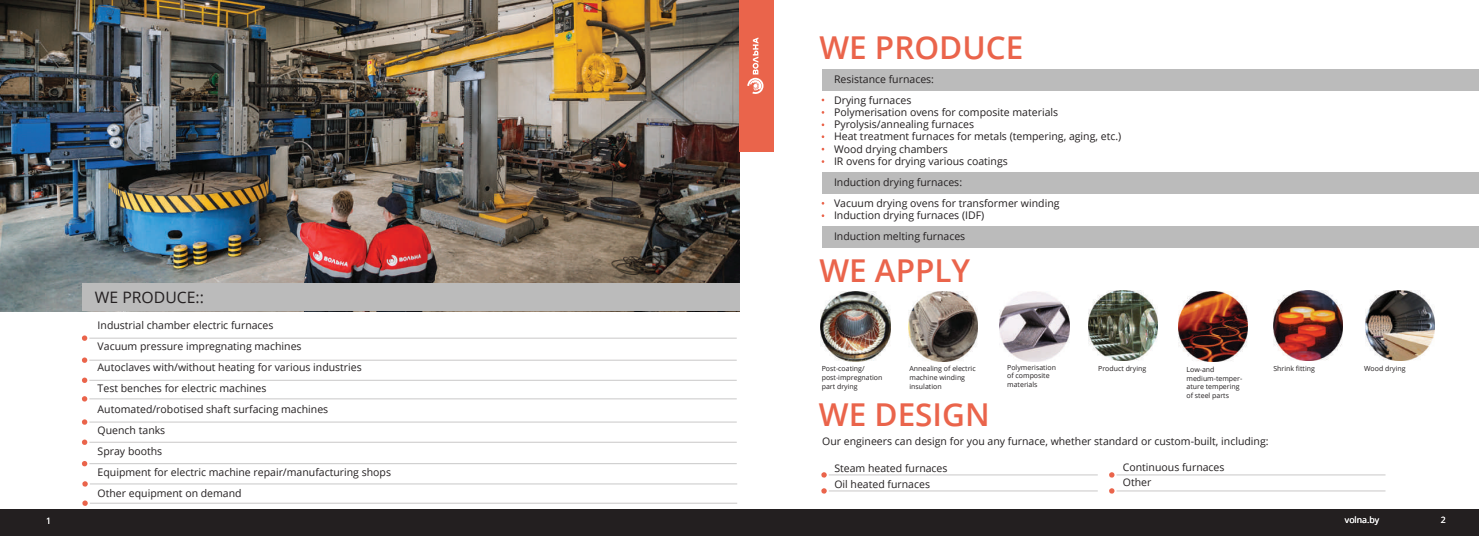
<style>
.page{position:relative;width:1479px;height:536px;background:#fff}
.page>*{position:absolute;margin:0;border:0;box-sizing:border-box;transform-origin:0 0}
.t1{font:600 31.5px "Open Sans";color:#ea644b}
.t2{font:15.75px "Open Sans";color:#231f20}
.t3{font:10.5px/21px "Open Sans";color:#231f20}
.t4{font:8.75px "Open Sans";color:#fff}
.t5{font:7px/8.8px "Open Sans";color:#231f20}
</style>
<div class="page">
<img style="left:0;top:0;width:739px;height:311px">
<div style="left:0;top:509px;width:1478px;height:27px;background:#231f20"></div>
<div style="left:739px;top:0;width:34px;height:151px;background:#ea644b"></div>
<svg style="left:747px;top:37px;width:16px;height:57px"></svg>
<div style="left:82px;top:283px;width:657px;height:28px;background:#bbb"></div>
<svg style="left:82px;top:357px;width:5px;height:6px"></svg>
<hr style="left:89px;top:360px;width:647px;height:1px;background:#c9c8c8">
<svg style="left:82px;top:335px;width:5px;height:6px"></svg>
<hr style="left:89px;top:338px;width:647px;height:1px;background:#c9c8c8">
<svg style="left:82px;top:377px;width:5px;height:6px"></svg>
<hr style="left:89px;top:380px;width:647px;height:1px;background:#c9c8c8">
<svg style="left:82px;top:396px;width:5px;height:6px"></svg>
<hr style="left:89px;top:398px;width:647px;height:1px;background:#c9c8c8">
<svg style="left:82px;top:419px;width:5px;height:6px"></svg>
<hr style="left:89px;top:421px;width:647px;height:1px;background:#c9c8c8">
<svg style="left:82px;top:439px;width:5px;height:6px"></svg>
<hr style="left:89px;top:442px;width:647px;height:1px;background:#c9c8c8">
<svg style="left:82px;top:461px;width:5px;height:5px"></svg>
<hr style="left:89px;top:463px;width:647px;height:1px;background:#c9c8c8">
<div style="left:822px;top:69px;width:656px;height:22px;background:#bbb"></div>
<div style="left:822px;top:173px;width:656px;height:21px;background:#bbb"></div>
<div style="left:822px;top:227px;width:656px;height:21px;background:#bbb"></div>
<svg style="left:821px;top:488px;width:5px;height:6px"></svg>
<hr style="left:828px;top:490px;width:269px;height:1px;background:#c9c8c8">
<svg style="left:821px;top:472px;width:5px;height:6px"></svg>
<hr style="left:828px;top:474px;width:269px;height:1px;background:#c9c8c8">
<svg style="left:1109px;top:472px;width:5px;height:6px"></svg>
<hr style="left:1116px;top:474px;width:269px;height:1px;background:#c9c8c8">
<img style="left:1365px;top:291px;width:69px;height:69px">
<svg style="left:1109px;top:488px;width:5px;height:6px"></svg>
<hr style="left:1116px;top:490px;width:269px;height:1px;background:#c9c8c8">
<img style="left:1273px;top:291px;width:69px;height:69px">
<svg style="left:82px;top:481px;width:6px;height:6px"></svg>
<hr style="left:90px;top:483px;width:647px;height:1px;background:#c9c8c8">
<svg style="left:82px;top:500px;width:6px;height:6px"></svg>
<hr style="left:90px;top:503px;width:647px;height:1px;background:#c9c8c8">
<img style="left:820px;top:291px;width:70px;height:70px">
<img style="left:999px;top:292px;width:70px;height:69px">
<img style="left:908px;top:291px;width:69px;height:70px">
<img style="left:1178px;top:292px;width:69px;height:69px">
<img style="left:1088px;top:291px;width:69px;height:69px">
<h1 class="t1" style="left:819px;top:26px;width:205px">WE PRODUCE</h1>
<p class="t3" style="left:834px;top:68px;width:101px">Resistance furnaces:<br>Drying furnaces</p>
<p class="t3" style="left:834px;top:106px;width:289px;line-height:12.2px">Polymerisation ovens for composite materials Pyrolysis/annealing furnaces<br>Heat treatment furnaces for metals (tempering, aging, etc.)<br>Wood drying chambers<br>IR ovens for drying various coatings</p>
<p class="t3" style="left:834px;top:171px;width:227px">Induction drying furnaces:<br>Vacuum drying ovens for transformer winding</p>
<p class="t3" style="left:834px;top:205px;width:152px">Induction drying furnaces (IDF)<br>Induction melting furnaces</p>
<h2 class="t2" style="left:95px;top:286px;width:110px">WE PRODUCE::</h2>
<p class="t3" style="left:98px;top:314px;width:295px">Industrial chamber electric furnaces<br>Vacuum pressure impregnating machines<br>Autoclaves with/without heating for various industries<br>Test benches for electric machines<br>Automated/robotised shaft surfacing machines<br>Quench tanks<br>Spray booths<br>Equipment for electric machine repair/manufacturing shops Other equipment on demand</p>
<h1 class="t1" style="left:819px;top:249px;width:152px">WE APPLY</h1>
<p class="t5" style="left:821px;top:364px;width:62px">Post-coating/ post-impregnation part drying</p>
<p class="t5" style="left:909px;top:364px;width:68px">Annealing of electric machine winding insulation</p>
<h1 class="t1" style="left:819px;top:393px;width:172px">WE DESIGN</h1>
<p class="t5" style="left:1007px;top:362px;width:50px">Polymerisation of composite materials</p>
<p class="t5" style="left:1098px;top:364px;width:50px">Product drying</p>
<p class="t5" style="left:1186px;top:365px;width:57px">Low-and medium-temper&shy;ature tempering of steel parts</p>
<p class="t5" style="left:1273px;top:364px;width:43px">Shrink fitting</p>
<p class="t5" style="left:1363px;top:364px;width:43px">Wood drying</p>
<p class="t3" style="left:822px;top:431px;width:448px">Our engineers can design for you any furnace, whether standard or custom-built, including:</p>
<p class="t3" style="left:834px;top:460px;width:115px;line-height:15.8px">Steam heated furnaces<br>Oil heated furnaces</p>
<p class="t3" style="left:1122px;top:458px;width:103px;line-height:15.8px">Continuous furnaces<br>Other</p>
<p class="t4" style="left:46px;top:514px;width:7px">1</p>
<p class="t4" style="left:1344px;top:514px;width:36px">volna.by</p>
<p class="t4" style="left:1440px;top:514px;width:7px">2</p>
</div>
